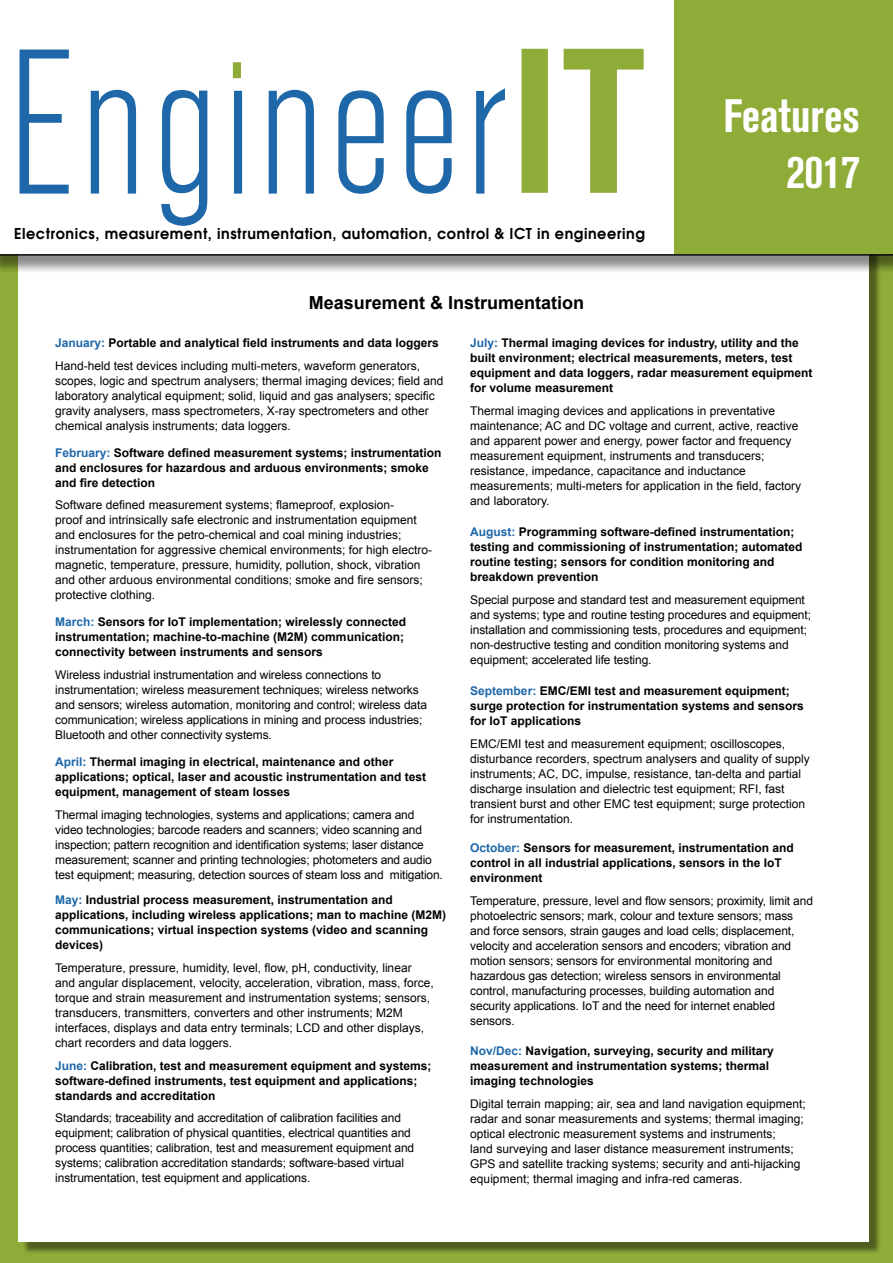
<style>
.page{position:relative;width:893px;height:1263px;background:#fff}
.page>*{position:absolute;margin:0;border:0;box-sizing:border-box;transform-origin:0 0}
.EngIT_font_subscribe{font:700 condensed 46.5px/55.8px "Akzidenz Grotesk BQ";color:#fff;text-align:right}
.EngIT_font_subscribe-2{font:700 18px "Arial";color:#000}
.t1{font:600 15px "Avant Garde";letter-spacing:.04em;color:#000;scale:.96 1}
.new_EngIT_body_txt_2{font:12px/15px "Arial";color:#000}
.New_EngIT_subhead_20{font:700 12px/15px "Arial";color:#000}
.s1{color:#1e68a9}
</style>
<div class="page">
<div style="left:0;top:236px;width:893px;height:1027px;background:#8fab38"></div>
<div style="left:22px;top:179px;width:859px;height:1076px;background:#000;opacity:.45"></div>
<div style="left:18px;top:176px;width:850px;height:1066px;background:#fff"></div>
<div style="left:0;top:0;width:893px;height:273px;background:#000;opacity:.45"></div>
<svg style="left:0;top:0;width:674px;height:254px"></svg>
<div style="left:674px;top:0;width:219px;height:254px;background:#8fab38"></div>
<svg style="left:20px;top:50px;width:624px;height:176px"></svg>
<div style="left:516px;top:32px;width:138px;height:178px;background:#fff"></div>
<div style="left:223px;top:53px;width:30px;height:31px;background:#fff"></div>
<svg style="left:233px;top:49px;width:411px;height:144px"></svg>
<hr style="left:892px;top:236px;width:1px;height:1027px;background:#8fab38">
<p class="t1" style="left:14px;top:223px;width:659px">Electronics, measurement, instrumentation, automation, control &amp; ICT in engineering</p>
<p class="EngIT_font_subscribe" style="left:723px;top:88px;width:138px">Features<br>2017</p>
<p class="EngIT_font_subscribe-2" style="left:309px;top:290px;width:277px">Measurement &amp; Instrumentation</p>
<p class="New_EngIT_subhead_20" style="left:55px;top:336px;width:385px"><span class="s1">January:</span> Portable and analytical field instruments and data loggers</p>
<p class="new_EngIT_body_txt_2" style="left:55px;top:358px;width:390px">Hand-held test devices including multi-meters, waveform generators, scopes, logic and spectrum analysers; thermal imaging devices; field and laboratory analytical equipment; solid, liquid and gas analysers; specific gravity analysers, mass spectrometers, X-ray spectrometers and other chemical analysis instruments; data loggers.</p>
<p class="New_EngIT_subhead_20" style="left:55px;top:445px;width:388px"><span class="s1">February:</span> Software defined measurement systems; instrumentation and enclosures for hazardous and arduous environments; smoke and fire detection</p>
<p class="new_EngIT_body_txt_2" style="left:55px;top:498px;width:378px">Software defined measurement systems; flameproof, explosion-<br>proof and intrinsically safe electronic and instrumentation equipment and enclosures for the petro-chemical and coal mining industries; instrumentation for aggressive chemical environments; for high electro&shy;magnetic, temperature, pressure, humidity, pollution, shock, vibration and other arduous environmental conditions; smoke and fire sensors; protective clothing.</p>
<p class="New_EngIT_subhead_20" style="left:55px;top:615px;width:352px"><span class="s1">March:</span> Sensors for IoT implementation; wirelessly connected instrumentation; machine-to-machine (M2M) communication; connectivity between instruments and sensors</p>
<p class="new_EngIT_body_txt_2" style="left:55px;top:667px;width:373px">Wireless industrial instrumentation and wireless connections to instrumentation; wireless measurement techniques; wireless networks and sensors; wireless automation, monitoring and control; wireless data communication; wireless applications in mining and process industries; Bluetooth and other connectivity systems.</p>
<p class="New_EngIT_subhead_20" style="left:55px;top:755px;width:372px"><span class="s1">April:</span> Thermal imaging in electrical, maintenance and other applications; optical, laser and acoustic instrumentation and test equipment, management of steam losses</p>
<p class="new_EngIT_body_txt_2" style="left:55px;top:807px;width:389px">Thermal imaging technologies, systems and applications; camera and video technologies; barcode readers and scanners; video scanning and inspection; pattern recognition and identification systems; laser distance measurement; scanner and printing technologies; photometers and audio test equipment; measuring, detection sources of steam loss and mitigation.</p>
<p class="New_EngIT_subhead_20" style="left:55px;top:893px;width:392px"><span class="s1">May:</span> Industrial process measurement, instrumentation and applications, including wireless applications; man to machine (M2M) communications; virtual inspection systems (video and scanning devices)</p>
<p class="new_EngIT_body_txt_2" style="left:55px;top:960px;width:380px">Temperature, pressure, humidity, level, flow, pH, conductivity, linear and angular displacement, velocity, acceleration, vibration, mass, force, torque and strain measurement and instrumentation systems; sensors, transducers, transmitters, converters and other instruments; M2M interfaces, displays and data entry terminals; LCD and other displays, chart recorders and data loggers.</p>
<p class="New_EngIT_subhead_20" style="left:55px;top:1058px;width:378px"><span class="s1">June:</span> Calibration, test and measurement equipment and systems; software-defined instruments, test equipment and applications; standards and accreditation</p>
<p class="new_EngIT_body_txt_2" style="left:55px;top:1111px;width:360px">Standards; traceability and accreditation of calibration facilities and equipment; calibration of physical quantities, electrical quantities and process quantities; calibration, test and measurement equipment and systems; calibration accreditation standards; software-based virtual instrumentation, test equipment and applications.</p>
<p class="New_EngIT_subhead_20" style="left:470px;top:336px;width:344px"><span class="s1">July:</span> Thermal imaging devices for industry, utility and the built environment; electrical measurements, meters, test equipment and data loggers, radar measurement equipment for volume measurement</p>
<p class="new_EngIT_body_txt_2" style="left:470px;top:403px;width:332px">Thermal imaging devices and applications in preventative maintenance; AC and DC voltage and current, active, reactive and apparent power and energy, power factor and frequency measurement equipment, instruments and transducers; resistance, impedance, capacitance and inductance measurements; multi-meters for application in the field, factory and laboratory.</p>
<p class="New_EngIT_subhead_20" style="left:470px;top:525px;width:334px"><span class="s1">August:</span> Programming software-defined instrumentation; testing and commissioning of instrumentation; automated routine testing; sensors for condition monitoring and breakdown prevention</p>
<p class="new_EngIT_body_txt_2" style="left:470px;top:592px;width:342px">Special purpose and standard test and measurement equipment and systems; type and routine testing procedures and equipment; installation and commissioning tests, procedures and equipment; non-destructive testing and condition monitoring systems and equipment; accelerated life testing.</p>
<p class="New_EngIT_subhead_20" style="left:470px;top:683px;width:335px"><span class="s1">September:</span> EMC/EMI test and measurement equipment; surge protection for instrumentation systems and sensors for IoT applications</p>
<p class="new_EngIT_body_txt_2" style="left:470px;top:736px;width:341px">EMC/EMI test and measurement equipment; oscilloscopes, disturbance recorders, spectrum analysers and quality of supply instruments; AC, DC, impulse, resistance, tan-delta and partial discharge insulation and dielectric test equipment; RFI, fast transient burst and other EMC test equipment; surge protection for instrumentation.</p>
<p class="New_EngIT_subhead_20" style="left:470px;top:841px;width:325px"><span class="s1">October:</span> Sensors for measurement, instrumentation and control in all industrial applications, sensors in the IoT environment</p>
<p class="new_EngIT_body_txt_2" style="left:470px;top:893px;width:344px">Temperature, pressure, level and flow sensors; proximity, limit and photoelectric sensors; mark, colour and texture sensors; mass and force sensors, strain gauges and load cells; displacement, velocity and acceleration sensors and encoders; vibration and motion sensors; sensors for environmental monitoring and hazardous gas detection; wireless sensors in environmental control, manufacturing processes, building automation and security applications. IoT and the need for internet enabled sensors.</p>
<p class="New_EngIT_subhead_20" style="left:470px;top:1044px;width:305px"><span class="s1">Nov/Dec:</span> Navigation, surveying, security and military measurement and instrumentation systems; thermal imaging technologies</p>
<p class="new_EngIT_body_txt_2" style="left:470px;top:1096px;width:337px">Digital terrain mapping; air, sea and land navigation equipment; radar and sonar measurements and systems; thermal imaging; optical electronic measurement systems and instruments;<br>land surveying and laser distance measurement instruments; GPS and satellite tracking systems; security and anti-hijacking equipment; thermal imaging and infra-red cameras.</p>
</div>
